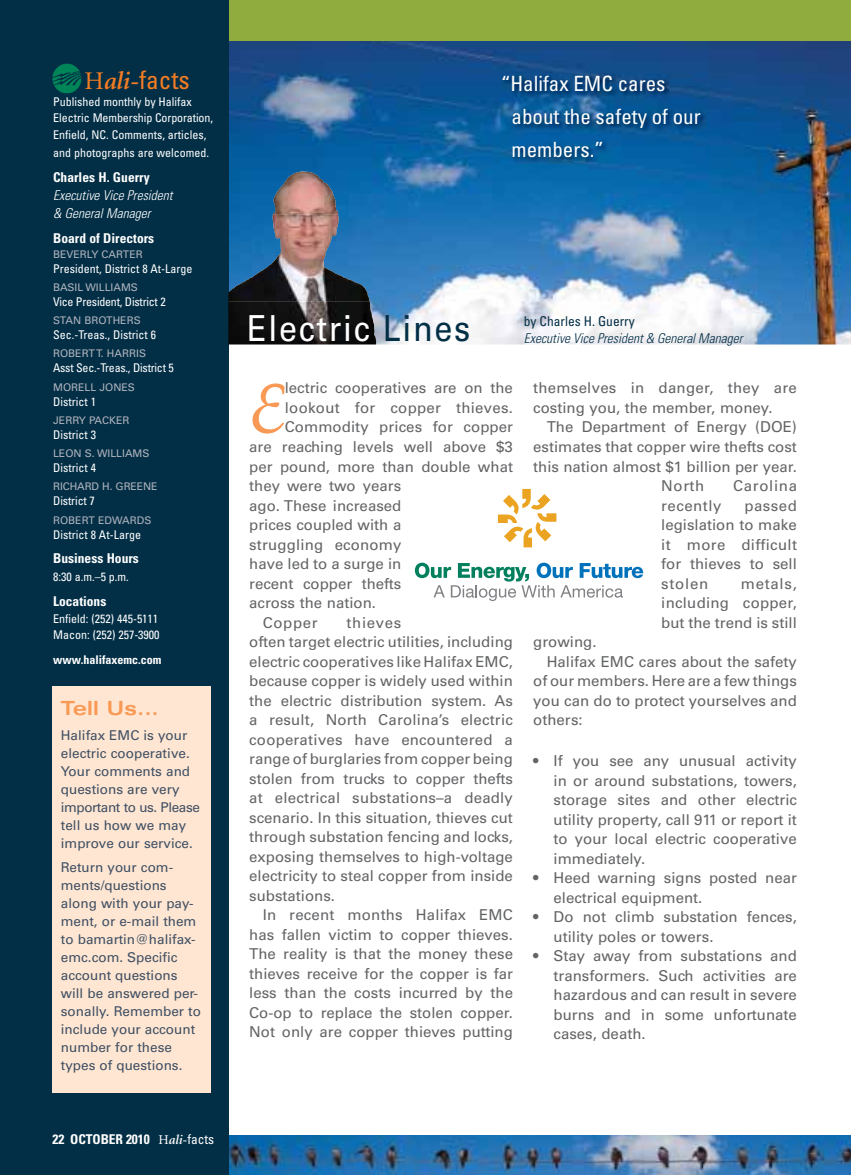
<style>
.page{position:relative;width:851px;height:1175px;background:#fff}
.page>*{position:absolute;margin:0;border:0;box-sizing:border-box;transform-origin:0 0}
.t1{font:italic 73.65px "Minion Swash";color:#f89a55}
.t2{font:35.85px "Univers";letter-spacing:.05em;color:#fff;scale:.9 1}
.t3{font:condensed 25.5px "Univers";letter-spacing:-.005em;color:#f57d23}
.t4{font:condensed 21px/33px "Univers";color:#fff}
.t5{font:700 expanded 19.5px "Univers";color:#f89a55}
.t6{font:15px/19.5px "Univers";color:#636466;text-align:justify}
.t7{font:15px "Univers";letter-spacing:.02em;color:#636466}
.t8{font:15px "Univers";letter-spacing:.045em;color:#636466}
.t9{font:15px "Univers";letter-spacing:.035em;color:#636466}
.t10{font:13.5px/18px "Univers";color:#3f4f63}
.t11{font:700 condensed 13.5px "Univers";color:#fff}
.t12{font:italic 300 condensed 13.5px "Univers";color:#032f46}
.t13{font:italic 300 condensed 13.5px/18px "Univers";color:#fff}
.t14{font:condensed 13.5px "Univers";color:#032f46}
.t15{font:condensed 12px/16.5px "Univers";color:#fff}
.t16{font:condensed 12px "Univers";letter-spacing:-.02em;color:#fff}
.t17{font:700 condensed 12px "Univers";color:#fff}
.t18{font:10.5px "Univers";color:#b1b4be}
.s1{font-family:"Minion";font-stretch:normal}
.s2{font-family:"Minion";font-weight:600;font-style:italic;font-stretch:normal}
.s3{font-family:"Minion";font-weight:400;font-stretch:normal}
.s4{font-weight:400}
.s5{color:#032f46}
</style>
<div class="page">
<img style="left:229px;top:1135px;width:621px;height:39px">
<img style="left:286px;top:40px;width:564px;height:304px">
<img style="left:229px;top:40px;width:57px;height:218px">
<div style="left:220px;top:0;width:630px;height:40px;background:#91ac3e"></div>
<div style="left:0;top:0;width:229px;height:1174px;background:#032f46"></div>
<img style="left:272px;top:171px;width:66px;height:87px">
<img style="left:229px;top:258px;width:141px;height:43px">
<img style="left:229px;top:301px;width:147px;height:43px">
<img style="left:228px;top:292px;width:1px;height:52px">
<div style="left:52px;top:686px;width:158px;height:406px;background:#fee6d2"></div>
<img style="left:52px;top:64px;width:29px;height:29px">
<img style="left:502px;top:74px;width:204px;height:89px">
<svg style="left:415px;top:562px;width:228px;height:39px"></svg>
<svg style="left:498px;top:489px;width:58px;height:58px"></svg>
<h3 class="t3" style="left:85px;top:64px;width:107px"><span class="s1">H</span><span class="s2">ali-</span>facts</h3>
<p class="t15" style="left:53px;top:93px;width:161px">Published monthly by Halifax<br>Electric Membership Corporation,<br>Enfield, NC. Comments, articles,</p>
<p class="t15" style="left:53px;top:144px;width:158px">and photographs are welcomed.</p>
<p class="t11" style="left:53px;top:169px;width:98px">Charles H. Guerry</p>
<p class="t13" style="left:53px;top:186px;width:121px">Executive Vice President &amp; General Manager</p>
<p class="t11" style="left:53px;top:229px;width:103px">Board of Directors</p>
<p class="t18" style="left:53px;top:247px;width:91px">BEVERLY CARTER</p>
<p class="t15" style="left:53px;top:260px;width:141px">President, District 8 At-Large</p>
<p class="t18" style="left:53px;top:281px;width:86px">BASIL WILLIAMS</p>
<p class="t16" style="left:53px;top:294px;width:114px">Vice President, District 2</p>
<p class="t18" style="left:53px;top:314px;width:89px">STAN BROTHERS</p>
<p class="t15" style="left:53px;top:326px;width:104px">Sec.-Treas., District 6</p>
<p class="t18" style="left:53px;top:347px;width:94px">ROBERT T. HARRIS</p>
<p class="t16" style="left:53px;top:360px;width:122px">Asst Sec.-Treas., District 5</p>
<p class="t18" style="left:53px;top:380px;width:83px">MORELL JONES</p>
<p class="t15" style="left:53px;top:393px;width:44px">District 1</p>
<p class="t18" style="left:53px;top:414px;width:78px">JERRY PACKER</p>
<p class="t15" style="left:53px;top:426px;width:44px">District 3</p>
<p class="t18" style="left:53px;top:447px;width:98px">LEON S. WILLIAMS</p>
<p class="t15" style="left:53px;top:459px;width:44px">District 4</p>
<p class="t18" style="left:53px;top:480px;width:106px">RICHARD H. GREENE</p>
<p class="t15" style="left:53px;top:492px;width:43px">District 7</p>
<p class="t18" style="left:53px;top:513px;width:100px">ROBERT EDWARDS</p>
<p class="t15" style="left:53px;top:526px;width:89px">District 8 At-Large</p>
<p class="t11" style="left:53px;top:550px;width:87px">Business Hours</p>
<p class="t15" style="left:53px;top:568px;width:77px">8:30 a.m.–5 p.m.</p>
<p class="t11" style="left:53px;top:593px;width:55px">Locations</p>
<p class="t15" style="left:53px;top:610px;width:108px">Enfield: (252) 445-5111<br>Macon: (252) 257-3900</p>
<p class="t17" style="left:53px;top:652px;width:110px">www.halifaxemc.com</p>
<h3 class="t5" style="left:61px;top:697px;width:99px">Tell Us...</h3>
<p class="t10" style="left:61px;top:726px;width:140px">Halifax EMC is your electric cooperative.<br>Your comments and questions are very important to us. Please tell us how we may improve our service.</p>
<p class="t10" style="left:61px;top:858px;width:142px">Return your com&shy;ments/questions along with your pay&shy;ment, or e-mail them to bamartin@halifax&shy;emc.com. Specific account questions will be answered per&shy;sonally. Remember to include your account number for these types of questions.</p>
<p class="t11" style="left:52px;top:1130px;width:163px">22 OCTOBER 2010 <span class="s3">H</span><span class="s2">ali-</span><span class="s4">facts</span></p>
<h3 class="t4" style="left:511px;top:67px;width:190px;text-indent:-10px">“Halifax EMC cares about the safety of our members.”</h3>
<h2 class="t2" style="left:247px;top:306px;width:249px">Electric <span class="s5">Lines</span></h2>
<p class="t14" style="left:523px;top:313px;width:112px">by Charles H. Guerry</p>
<p class="t12" style="left:523px;top:330px;width:220px">Executive Vice President &amp; General Manager</p>
<h1 class="t1" style="left:249px;top:378px;width:37px">E</h1>
<p class="t6" style="left:285px;top:378px;width:230px">lectric cooperatives are on the</p>
<p class="t7" style="left:285px;top:399px;width:230px">lookout for copper thieves.</p>
<p class="t6" style="left:285px;top:417px;width:230px">Commodity prices for copper</p>
<p class="t6" style="left:249px;top:437px;width:265px">are reaching levels well above $3</p>
<p class="t6" style="left:249px;top:456px;width:265px">per pound, more than double what</p>
<p class="t6" style="left:249px;top:476px;width:153px">they were two years</p>
<p class="t6" style="left:249px;top:495px;width:153px">ago. These increased</p>
<p class="t6" style="left:249px;top:515px;width:153px">prices coupled with a</p>
<p class="t6" style="left:249px;top:534px;width:153px">struggling economy</p>
<p class="t6" style="left:249px;top:554px;width:154px">have led to a surge in</p>
<p class="t6" style="left:249px;top:573px;width:153px">recent copper thefts</p>
<p class="t6" style="left:249px;top:593px;width:128px">across the nation.</p>
<p class="t6" style="left:263px;top:612px;width:56px">Copper</p>
<p class="t6" style="left:249px;top:612px;width:265px;text-align:left;text-indent:97px">thieves<br>often target electric utilities, including electric cooperatives like Halifax EMC, because copper is widely used within the electric distribution system. As a result, North Carolina’s electric cooperatives have encountered a range of burglaries from copper being stolen from trucks to copper thefts at electrical substations–a deadly scenario. In this situation, thieves cut through substation fencing and locks, exposing themselves to high-voltage electricity to steal copper from inside substations.</p>
<p class="t6" style="left:249px;top:905px;width:265px;text-indent:14px">In recent months Halifax EMC has fallen victim to copper thieves.<br>The reality is that the money these thieves receive for the copper is far less than the costs incurred by the Co-op to replace the stolen copper.<br>Not only are copper thieves putting</p>
<p class="t6" style="left:533px;top:378px;width:265px">themselves in danger, they are costing you, the member, money.</p>
<p class="t6" style="left:546px;top:417px;width:252px">The Department of Energy (DOE)</p>
<p class="t6" style="left:533px;top:437px;width:265px">estimates that copper wire thefts cost</p>
<p class="t6" style="left:533px;top:456px;width:265px">this nation almost $1 billion per year.</p>
<p class="t6" style="left:661px;top:476px;width:45px">North</p>
<p class="t8" style="left:733px;top:477px;width:65px">Carolina</p>
<p class="t9" style="left:661px;top:496px;width:62px">recently</p>
<p class="t6" style="left:661px;top:495px;width:137px;text-indent:83px">passed legislation to make it more difficult for thieves to sell stolen</p>
<p class="t6" style="left:661px;top:573px;width:137px;text-indent:79px">metals, including copper, but the trend is still</p>
<p class="t6" style="left:533px;top:632px;width:65px">growing.</p>
<p class="t6" style="left:546px;top:651px;width:252px">Halifax EMC cares about the safety</p>
<p class="t6" style="left:533px;top:671px;width:265px">of our members. Here are a few things</p>
<p class="t6" style="left:533px;top:690px;width:265px">you can do to protect yourselves and</p>
<p class="t6" style="left:533px;top:710px;width:51px">others:</p>
<p class="t6" style="left:553px;top:751px;width:245px;text-indent:-20px">• If you see any unusual activity in or around substations, towers, storage sites and other electric utility property, call 911 or report it to your local electric cooperative immediately.</p>
<p class="t6" style="left:553px;top:868px;width:245px;text-indent:-20px">• Heed warning signs posted near electrical equipment.</p>
<p class="t6" style="left:553px;top:907px;width:245px;text-indent:-20px">• Do not climb substation fences, utility poles or towers.</p>
<p class="t6" style="left:553px;top:946px;width:245px;text-indent:-20px">• Stay away from substations and transformers. Such activities are hazardous and can result in severe burns and in some unfortunate cases, death.</p>
</div>
